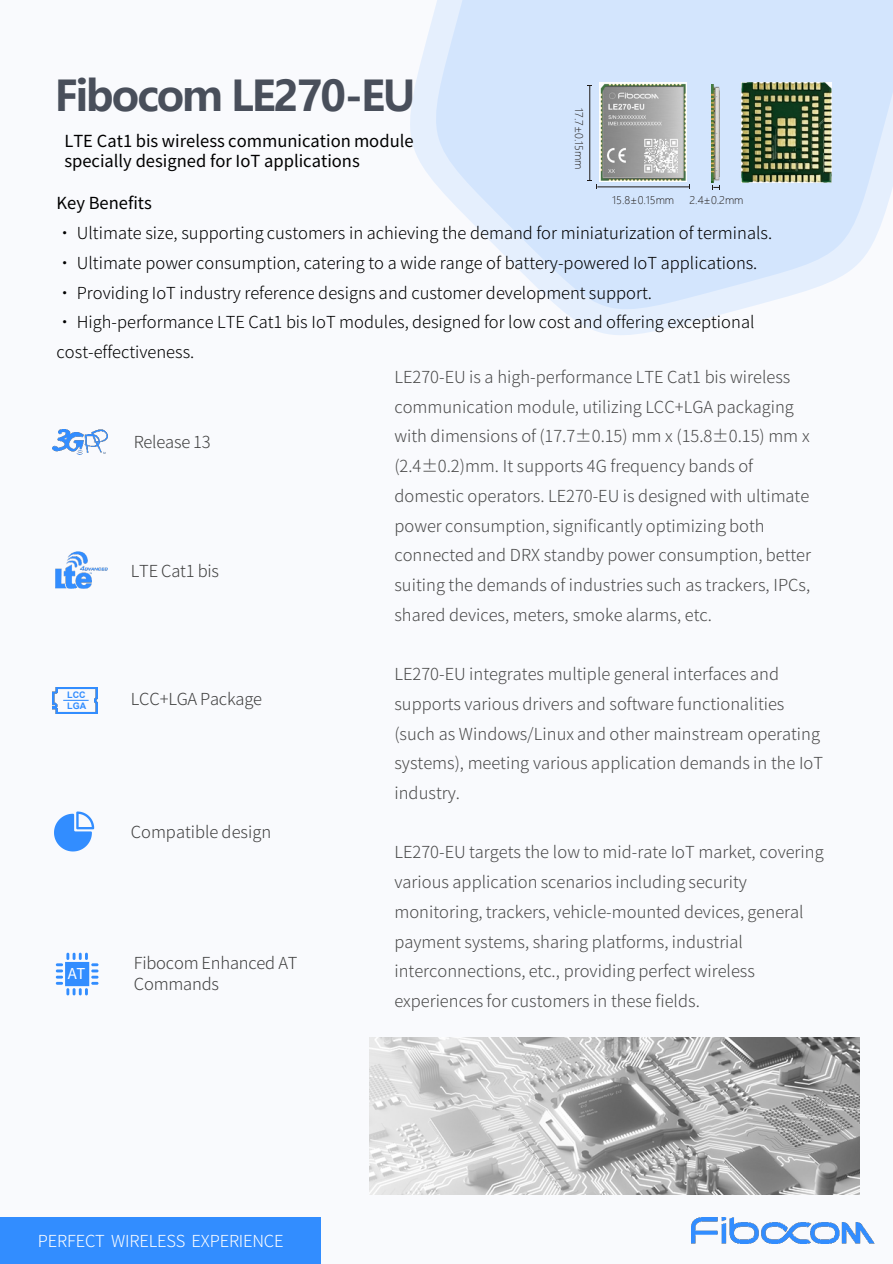
<style>
.page{position:relative;width:893px;height:1264px;background:#fff}
.page>*{position:absolute;margin:0;border:0;box-sizing:border-box;transform-origin:0 0}
.t1{font:700 42px "Microsoft Ya Hei";letter-spacing:-.05em;color:#494f5b}
.t2{font:300 16.5px/29.7px "Source Han Sans CN";color:#4a4a4a}
.t3{font:300 16.5px/29.7px "Source Han Sans CN";color:#000}
.t4{font:16.5px "Source Han Sans CN";color:#000}
.t5{font:300 16.5px "Source Han Sans CN";letter-spacing:-.01em;color:#404040}
.t6{font:300 16.5px "Source Han Sans CN";letter-spacing:-.01em;color:#fff}
.t7{font:15px "Source Han Sans CN";color:#fff}
.t8{font:300 10.5px "Microsoft Ya Hei";letter-spacing:-.005em;color:#1e1916}
.t9{font:700 9px "Arial";letter-spacing:.005em;color:#328dff}
</style>
<div class="page">
<div style="left:0;top:0;width:892px;height:1263px;background:#f9fafd"></div>
<img style="left:691px;top:1217px;width:183px;height:26px">
<svg style="left:410px;top:63px;width:273px;height:272px"></svg>
<svg style="left:421px;top:0;width:471px;height:324px;background:#dae9fc"></svg>
<div style="left:0;top:1216px;width:320px;height:47px;background:#328dff"></div>
<img style="left:53px;top:429px;width:54px;height:25px">
<img style="left:55px;top:551px;width:52px;height:37px">
<svg style="left:56px;top:952px;width:42px;height:43px"></svg>
<img style="left:53px;top:687px;width:45px;height:26px">
<div style="left:61px;top:691px;width:31px;height:18px;background:#f9fafd"></div>
<svg style="left:63px;top:699px;width:26px;height:1px"></svg>
<svg style="left:54px;top:811px;width:40px;height:40px"></svg>
<hr style="left:597px;top:186px;width:92px;height:1px;background:#1e1916">
<hr style="left:589px;top:86px;width:1px;height:94px;background:#1e1916">
<svg style="left:587px;top:180px;width:10px;height:9px"></svg>
<svg style="left:712px;top:185px;width:8px;height:4px"></svg>
<img style="left:712px;top:85px;width:7px;height:97px">
<img style="left:369px;top:1037px;width:490px;height:156px">
<img style="left:741px;top:83px;width:90px;height:100px">
<img style="left:599px;top:82px;width:88px;height:99px">
<p class="t1" style="left:54px;top:67px;width:362px">Fibocom LE270-EU</p>
<p class="t4" style="left:64px;top:132px;width:351px">LTE Cat1 bis wireless communication module</p>
<p class="t4" style="left:64px;top:151px;width:297px">specially designed for IoT applications</p>
<p class="t8" style="left:586px;top:108px;width:63px;rotate:90deg">17.7±0.15mm</p>
<p class="t8" style="left:689px;top:193px;width:56px">2.4±0.2mm</p>
<p class="t4" style="left:57px;top:194px;width:97px">Key Benefits</p>
<p class="t3" style="left:57px;top:218px;width:717px">• Ultimate size, supporting customers in achieving the demand for miniaturization of terminals.</p>
<p class="t3" style="left:57px;top:248px;width:702px">• Ultimate power consumption, catering to a wide range of battery-powered IoT applications.</p>
<p class="t3" style="left:57px;top:278px;width:597px">• Providing IoT industry reference designs and customer development support.</p>
<p class="t3" style="left:57px;top:307px;width:699px">• High-performance LTE Cat1 bis IoT modules, designed for low cost and offering exceptional cost-effectiveness.</p>
<p class="t8" style="left:612px;top:193px;width:63px">15.8±0.15mm</p>
<p class="t5" style="left:134px;top:432px;width:78px">Release 13</p>
<p class="t9" style="left:67px;top:688px;width:20px">LCC</p>
<p class="t9" style="left:67px;top:699px;width:21px">LGA</p>
<p class="t5" style="left:131px;top:561px;width:90px">LTE Cat1 bis</p>
<p class="t5" style="left:131px;top:689px;width:133px">LCC+LGA Package</p>
<p class="t7" style="left:68px;top:965px;width:19px">AT</p>
<p class="t5" style="left:131px;top:822px;width:142px">Compatible design</p>
<p class="t5" style="left:134px;top:953px;width:165px">Fibocom Enhanced AT</p>
<p class="t5" style="left:134px;top:974px;width:87px">Commands</p>
<p class="t6" style="left:38px;top:1231px;width:247px">PERFECT WIRELESS EXPERIENCE</p>
<p class="t2" style="left:394px;top:362px;width:418px">LE270-EU is a high-performance LTE Cat1 bis wireless communication module, utilizing LCC+LGA packaging with dimensions of (17.7±0.15) mm x (15.8±0.15) mm x (2.4±0.2)mm. It supports 4G frequency bands of domestic operators. LE270-EU is designed with ultimate power consumption, significantly optimizing both connected and DRX standby power consumption, better suiting the demands of industries such as trackers, IPCs, shared devices, meters, smoke alarms, etc.</p>
<p class="t2" style="left:394px;top:659px;width:430px">LE270-EU integrates multiple general interfaces and supports various drivers and software functionalities (such as Windows/Linux and other mainstream operating systems), meeting various application demands in the IoT industry.</p>
<p class="t2" style="left:394px;top:837px;width:431px">LE270-EU targets the low to mid-rate IoT market, covering various application scenarios including security monitoring, trackers, vehicle-mounted devices, general payment systems, sharing platforms, industrial interconnections, etc., providing perfect wireless experiences for customers in these fields.</p>
</div>
